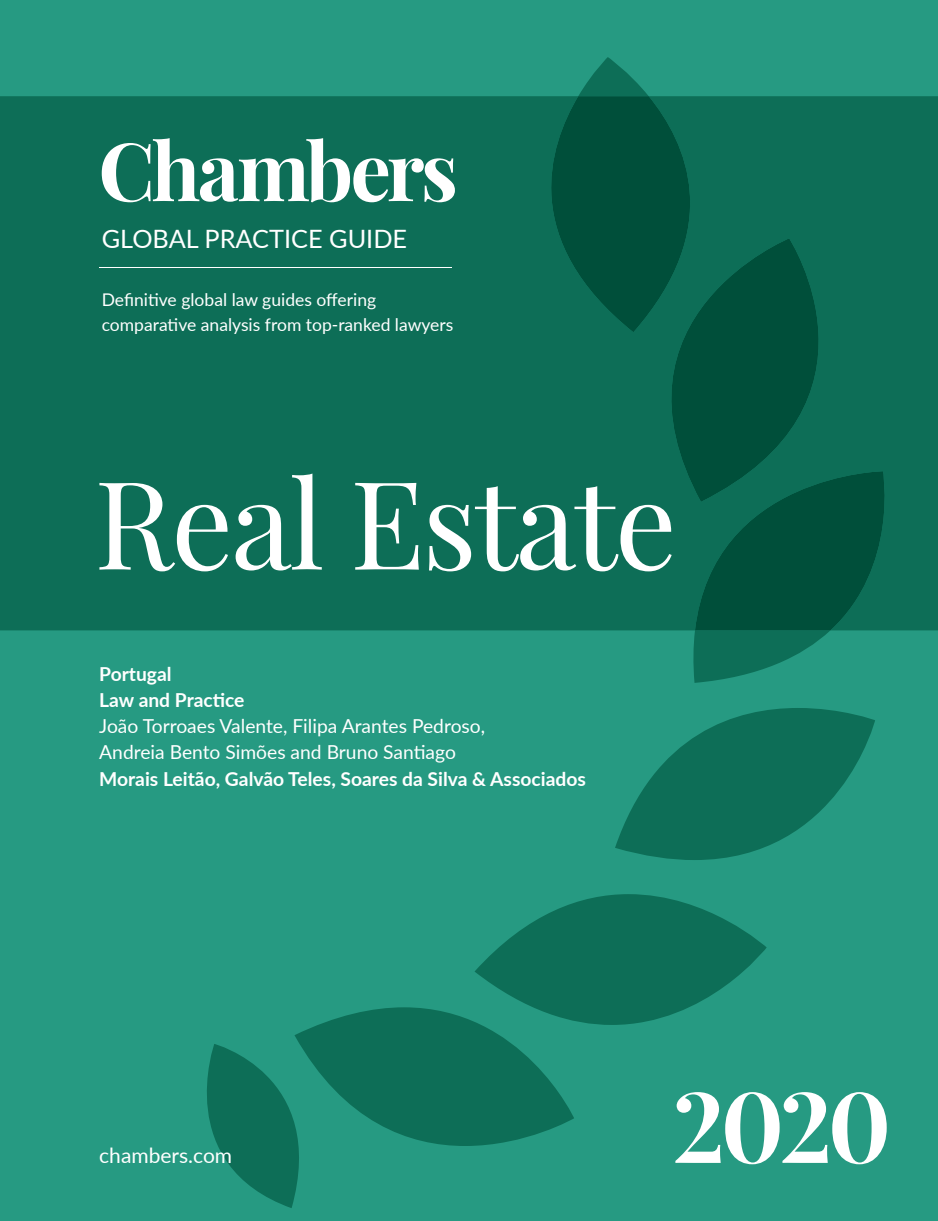
<style>
.page{position:relative;width:938px;height:1221px;background:#fff}
.page>*{position:absolute;margin:0;border:0;box-sizing:border-box;transform-origin:0 0}
.t1{font:122.5px "Playfair Display";letter-spacing:-.02em;color:#fff}
.t2{font:700 98px "Playfair Display";color:#fff}
.t3{font:25.38px "Lato";color:#fff}
.t4{font:21px "Lato";color:#fff}
.t5{font:19.25px/26.2px "Lato";color:#fff}
.t6{font:700 19.25px/26.2px "Lato";color:#fff}
.t7{font:17.5px/24.5px "Lato";color:#fff}
</style>
<div class="page">
<div style="left:0;top:0;width:938px;height:1220px;background:#269a82"></div>
<div style="left:0;top:96px;width:938px;height:534px;background:#0d6e57"></div>
<svg style="left:578px;top:57px;width:70px;height:39px"></svg>
<svg style="left:519px;top:96px;width:206px;height:236px;background:#065e48"></svg>
<svg style="left:600px;top:238px;width:296px;height:264px;background:#07604a"></svg>
<svg style="left:693px;top:471px;width:206px;height:212px;background:#09644e"></svg>
<svg style="left:615px;top:708px;width:260px;height:152px"></svg>
<svg style="left:207px;top:894px;width:559px;height:314px"></svg>
<svg style="left:102px;top:138px;width:353px;height:64px;background:#63a193"></svg>
<hr style="left:99px;top:267px;width:353px;height:1px;background:#fff">
<h3 class="t3" style="left:102px;top:220px;width:307px">GLOBAL PRACTICE GUIDE</h3>
<p class="t7" style="left:102px;top:287px;width:353px">Definitive global law guides offering comparative analysis from top-ranked lawyers</p>
<h1 class="t1" style="left:94px;top:447px;width:584px">Real Estate</h1>
<p class="t6" style="left:99px;top:659px;width:147px">Portugal<br>Law and Practice</p>
<p class="t5" style="left:99px;top:712px;width:387px">João Torroaes Valente, Filipa Arantes Pedroso,<br>Andreia Bento Simões and Bruno Santiago</p>
<p class="t6" style="left:99px;top:764px;width:488px">Morais Leitão, Galvão Teles, Soares da Silva &amp; Associados</p>
<p class="t4" style="left:99px;top:1140px;width:134px">chambers.com</p>
<h2 class="t2" style="left:672px;top:1064px;width:220px">2020</h2>
</div>
